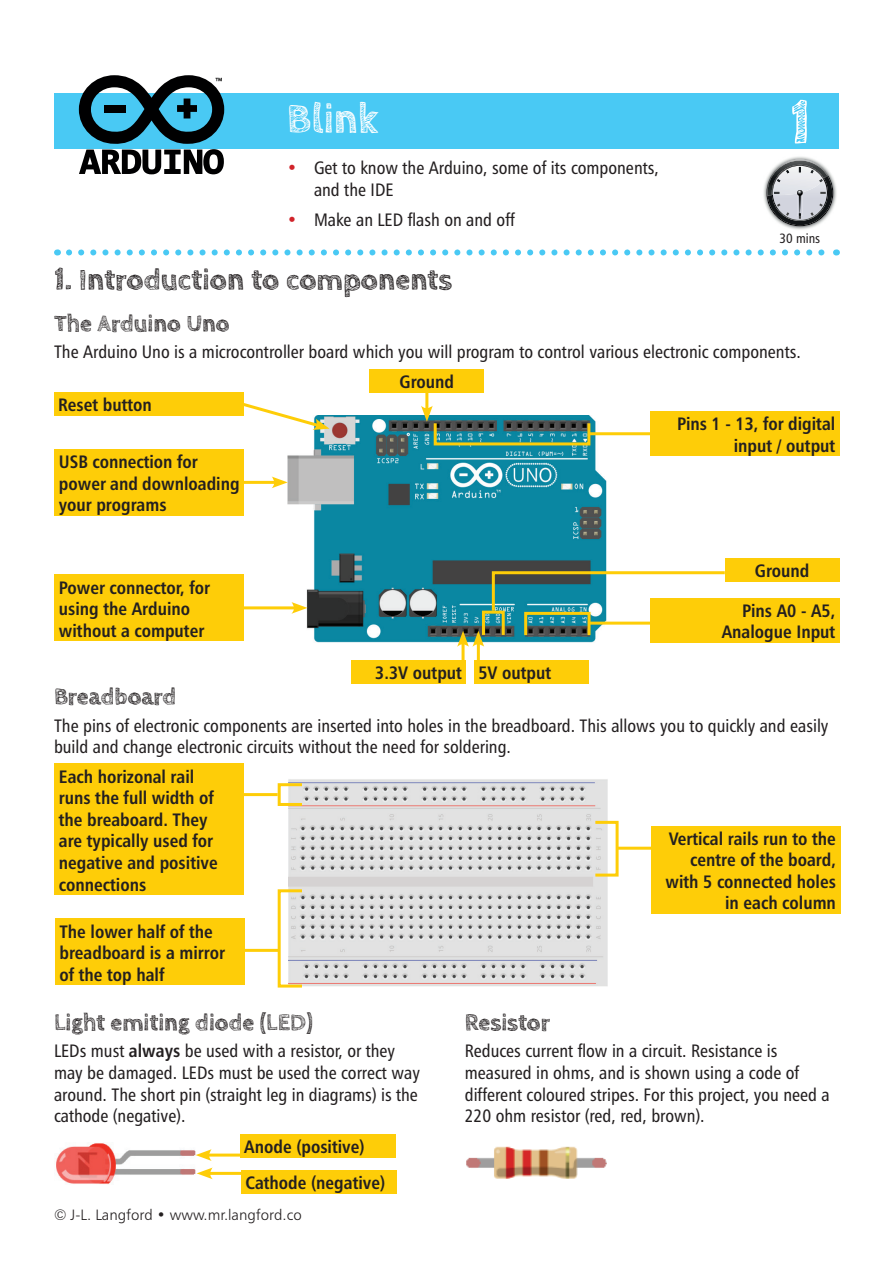
<style>
.page{position:relative;width:893px;height:1263px;background:#fff}
.page>*{position:absolute;margin:0;border:0;box-sizing:border-box;transform-origin:0 0}
.t1{font:700 60px "Cabin Sketch";color:#fff}
.t2{font:700 42px "Cabin Sketch";color:#fff}
.t3{font:700 30px "Cabin Sketch";color:#231f20}
.t4{font:700 24px "Cabin Sketch";color:#231f20}
.t5{font:18px/21.6px "Humanist 777 BT Roman Condensed B";color:#231f20}
.t6{font:18px/21.6px "Humanist 777 BT Bold Condensed B";color:#231f20}
.t7{font:15px "Humanist 777 BT Light B";color:#231f20}
.t8{font:13.5px "Humanist 777 BT Roman Condensed B";color:#231f20}
.s1{color:#d1232a}
.s2{font-family:"Humanist 777 BT Bold Condensed B"}
</style>
<div class="page">
<div style="left:54px;top:93px;width:785px;height:56px;background:#49c9f4"></div>
<svg style="left:79px;top:75px;width:145px;height:99px"></svg>
<div style="left:104px;top:105px;width:22px;height:7px;background:#000001"></div>
<img style="left:763px;top:156px;width:74px;height:74px">
<svg style="left:766px;top:159px;width:67px;height:67px;background:#abadb0"></svg>
<svg style="left:69px;top:249px;width:756px;height:6px"></svg>
<img style="left:288px;top:415px;width:318px;height:228px">
<div style="left:55px;top:449px;width:189px;height:66px;background:#fecd08"></div>
<hr style="left:243px;top:481px;width:34px;height:3px;background:#fecd08">
<svg style="left:272px;top:476px;width:16px;height:12px"></svg>
<div style="left:54px;top:392px;width:189px;height:23px;background:#fecd08"></div>
<svg style="left:240px;top:401px;width:90px;height:29px"></svg>
<div style="left:55px;top:575px;width:189px;height:66px;background:#fecd08"></div>
<hr style="left:244px;top:606px;width:53px;height:3px;background:#fecd08">
<svg style="left:291px;top:602px;width:16px;height:12px"></svg>
<div style="left:650px;top:411px;width:190px;height:45px;background:#fecd08"></div>
<hr style="left:589px;top:432px;width:61px;height:3px;background:#fecd08">
<div style="left:434px;top:422px;width:156px;height:23px;border:3px solid #fecd08"></div>
<div style="left:369px;top:369px;width:115px;height:23px;background:#fecd08"></div>
<div style="left:725px;top:558px;width:115px;height:23px;background:#fecd08"></div>
<hr style="left:425px;top:392px;width:3px;height:19px;background:#fecd08">
<svg style="left:421px;top:406px;width:12px;height:16px"></svg>
<div style="left:524px;top:612px;width:66px;height:25px;border:3px solid #fecd08"></div>
<div style="left:650px;top:598px;width:190px;height:45px;background:#fecd08"></div>
<hr style="left:589px;top:622px;width:61px;height:3px;background:#fecd08">
<div style="left:482px;top:611px;width:23px;height:25px;border:3px solid #fecd08"></div>
<svg style="left:490px;top:570px;width:238px;height:44px"></svg>
<div style="left:474px;top:660px;width:115px;height:23px;background:#fecd08"></div>
<div style="left:351px;top:660px;width:115px;height:23px;background:#fecd08"></div>
<hr style="left:462px;top:641px;width:3px;height:19px;background:#fecd08">
<hr style="left:477px;top:641px;width:3px;height:19px;background:#fecd08">
<svg style="left:457px;top:631px;width:27px;height:16px"></svg>
<img style="left:288px;top:779px;width:319px;height:207px">
<div style="left:55px;top:919px;width:189px;height:66px;background:#fecd08"></div>
<div style="left:55px;top:764px;width:189px;height:131px;background:#fecd08"></div>
<hr style="left:232px;top:793px;width:46px;height:3px;background:#fecd08">
<div style="left:651px;top:826px;width:189px;height:88px;background:#fecd08"></div>
<hr style="left:616px;top:847px;width:50px;height:3px;background:#fecd08">
<div style="left:594px;top:821px;width:25px;height:55px;border:3px solid #fecd08"></div>
<div style="left:278px;top:783px;width:25px;height:23px;border:3px solid #fecd08"></div>
<div style="left:278px;top:889px;width:25px;height:98px;border:3px solid #fecd08"></div>
<hr style="left:234px;top:949px;width:45px;height:3px;background:#fecd08">
<img style="left:56px;top:1143px;width:140px;height:41px">
<img style="left:466px;top:1146px;width:141px;height:33px">
<div style="left:240px;top:1134px;width:155px;height:23px;background:#fecd08"></div>
<hr style="left:206px;top:1153px;width:34px;height:3px;background:#fecd08">
<svg style="left:196px;top:1149px;width:16px;height:12px"></svg>
<div style="left:241px;top:1170px;width:155px;height:23px;background:#fecd08"></div>
<hr style="left:207px;top:1172px;width:34px;height:3px;background:#fecd08">
<svg style="left:197px;top:1167px;width:16px;height:12px"></svg>
<h2 class="t2" style="left:287px;top:95px;width:93px">Blink</h2>
<p class="t5" style="left:314px;top:157px;width:346px;text-indent:-27px"><span class="s1">•</span> Get to know the Arduino, some of its components, and the IDE</p>
<p class="t5" style="left:287px;top:209px;width:229px"><span class="s1">•</span> Make an LED flash on and off</p>
<h3 class="t3" style="left:54px;top:263px;width:400px">1. Introduction to components</h3>
<h3 class="t4" style="left:54px;top:310px;width:177px">The Arduino Uno</h3>
<h1 class="t1" style="left:790px;top:90px;width:23px">1</h1>
<p class="t8" style="left:779px;top:230px;width:42px">30 mins</p>
<p class="t5" style="left:54px;top:341px;width:748px">The Arduino Uno is a microcontroller board which you will program to control various electronic components.</p>
<p class="t6" style="left:58px;top:394px;width:95px">Reset button</p>
<p class="t6" style="left:59px;top:450px;width:182px">USB connection for power and downloading your programs</p>
<p class="t6" style="left:59px;top:576px;width:153px">Power connector, for using the Arduino without a computer</p>
<h3 class="t4" style="left:54px;top:683px;width:124px">Breadboard</h3>
<p class="t6" style="left:400px;top:371px;width:56px">Ground</p>
<p class="t6" style="left:375px;top:661px;width:177px">3.3V output 5V output</p>
<p class="t6" style="left:677px;top:413px;width:160px;text-align:right">Pins 1 - 13, for digital input / output</p>
<p class="t6" style="left:755px;top:560px;width:56px">Ground</p>
<p class="t6" style="left:722px;top:599px;width:115px;text-align:right">Pins A0 - A5,<br>Analogue Input</p>
<p class="t5" style="left:54px;top:714px;width:776px">The pins of electronic components are inserted into holes in the breadboard. This allows you to quickly and easily build and change electronic circuits without the need for soldering.</p>
<p class="t6" style="left:59px;top:765px;width:160px">Each horizonal rail runs the full width of the breaboard. They are typically used for negative and positive connections</p>
<p class="t6" style="left:59px;top:920px;width:167px">The lower half of the breadboard is a mirror of the top half</p>
<p class="t6" style="left:665px;top:827px;width:172px;text-align:right">Vertical rails run to the centre of the board, with 5 connected holes in each column</p>
<h3 class="t4" style="left:54px;top:1009px;width:260px">Light emiting diode (LED)</h3>
<h3 class="t4" style="left:465px;top:1009px;width:87px">Resistor</h3>
<p class="t5" style="left:54px;top:1040px;width:367px">LEDs must <span class="s2">always</span> be used with a resistor, or they may be damaged. LEDs must be used the correct way around. The short pin (straight leg in diagrams) is the cathode (negative).</p>
<p class="t5" style="left:465px;top:1040px;width:366px">Reduces current flow in a circuit. Resistance is measured in ohms, and is shown using a code of different coloured stripes. For this project, you need a 220 ohm resistor (red, red, brown).</p>
<p class="t6" style="left:244px;top:1128px;width:143px;line-height:35.8px">Anode (positive)<br>Cathode (negative)</p>
<p class="t7" style="left:54px;top:1206px;width:249px">© J-L. Langford • www.mr.langford.co</p>
</div>
